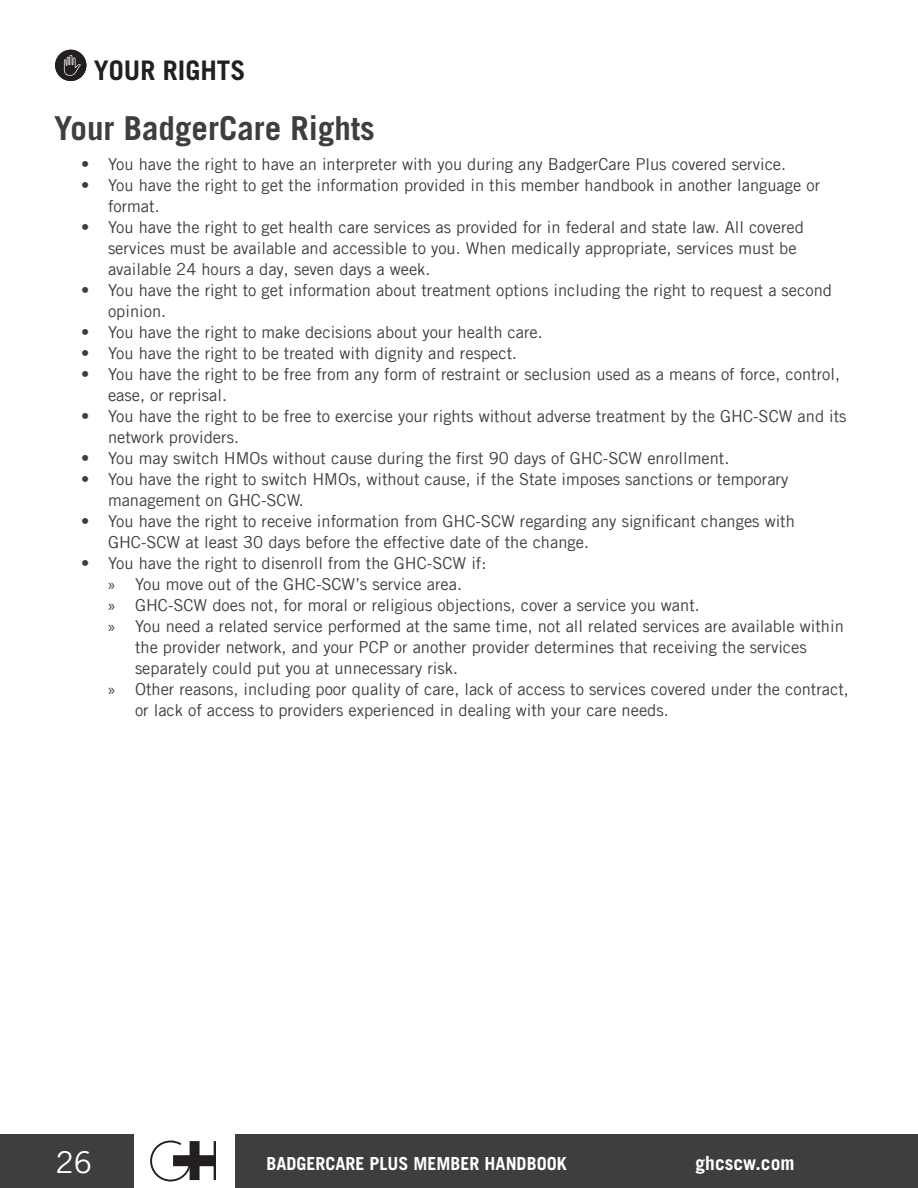
<style>
.page{position:relative;width:918px;height:1188px;background:#fff}
.page>*{position:absolute;margin:0;border:0;box-sizing:border-box;transform-origin:0 0}
.Body{font:700 33px "Trade Gothic LT Com";color:#3e3e3f}
.t1{font:30px "Trade Gothic LT Com";color:#fff}
.t2{font:700 27px "Trade Gothic LT Com";color:#231f20}
.t3{font:700 19.5px "Trade Gothic LT Com";color:#fff}
.t4{font:700 18px "Trade Gothic LT Com";color:#fff}
.t5{font:16.5px/21px "Trade Gothic LT Com";color:#3e3e3f}
.s1{font-family:"Myriad Pro"}
</style>
<div class="page">
<div style="left:236px;top:1134px;width:682px;height:54px;background:#3e3e3f"></div>
<div style="left:0;top:1134px;width:134px;height:54px;background:#3e3e3f"></div>
<svg style="left:150px;top:1140px;width:66px;height:42px"></svg>
<div style="left:55px;top:50px;width:31px;height:31px;background:#231f20;border-radius:50%"></div>
<svg style="left:64px;top:55px;width:17px;height:21px"></svg>
<h1 class="t2" style="left:94px;top:54px;width:153px">YOUR RIGHTS</h1>
<p class="Body" style="left:54px;top:108px;width:322px">Your BadgerCare Rights</p>
<p class="t5" style="left:81px;top:153px;width:707px">• You have the right to have an interpreter with you during any BadgerCare Plus covered service.</p>
<p class="t5" style="left:108px;top:174px;width:714px;text-indent:-27px">• You have the right to get the information provided in this member handbook in another language or format.</p>
<p class="t5" style="left:108px;top:216px;width:698px;text-indent:-27px">• You have the right to get health care services as provided for in federal and state law. All covered services must be available and accessible to you. When medically appropriate, services must be available 24 hours a day, seven days a week.</p>
<p class="t5" style="left:108px;top:279px;width:726px;text-indent:-27px">• You have the right to get information about treatment options including the right to request a second opinion.</p>
<p class="t5" style="left:81px;top:321px;width:463px">• You have the right to make decisions about your health care.</p>
<p class="t5" style="left:81px;top:342px;width:438px">• You have the right to be treated with dignity and respect.</p>
<p class="t5" style="left:108px;top:363px;width:734px;text-indent:-27px">• You have the right to be free from any form of restraint or seclusion used as a means of force, control, ease, or reprisal.</p>
<p class="t5" style="left:108px;top:405px;width:740px;text-indent:-27px">• You have the right to be free to exercise your rights without adverse treatment by the GHC-SCW and its network providers.</p>
<p class="t5" style="left:81px;top:447px;width:650px">• You may switch HMOs without cause during the first 90 days of GHC-SCW enrollment.</p>
<p class="t5" style="left:108px;top:468px;width:682px;text-indent:-27px">• You have the right to switch HMOs, without cause, if the State imposes sanctions or temporary management on GHC-SCW.</p>
<p class="t5" style="left:108px;top:510px;width:688px;text-indent:-27px">• You have the right to receive information from GHC-SCW regarding any significant changes with<br>GHC-SCW at least 30 days before the effective date of the change.</p>
<p class="t5" style="left:81px;top:552px;width:407px">• You have the right to disenroll from the GHC-SCW if:</p>
<p class="t5" style="left:108px;top:573px;width:356px"><span class="s1">»</span> You move out of the GHC-SCW’s service area.</p>
<p class="t5" style="left:108px;top:594px;width:593px"><span class="s1">»</span> GHC-SCW does not, for moral or religious objections, cover a service you want.</p>
<p class="t5" style="left:135px;top:615px;width:710px;text-indent:-27px"><span class="s1">»</span> You need a related service performed at the same time, not all related services are available within the provider network, and your PCP or another provider determines that receiving the services separately could put you at unnecessary risk.</p>
<p class="t5" style="left:135px;top:678px;width:715px;text-indent:-27px"><span class="s1">»</span> Other reasons, including poor quality of care, lack of access to services covered under the contract, or lack of access to providers experienced in dealing with your care needs.</p>
<h2 class="t1" style="left:56px;top:1145px;width:38px">26</h2>
<p class="t4" style="left:267px;top:1153px;width:302px">BADGERCARE PLUS MEMBER HANDBOOK</p>
<p class="t3" style="left:696px;top:1152px;width:100px">ghcscw.com</p>
</div>
